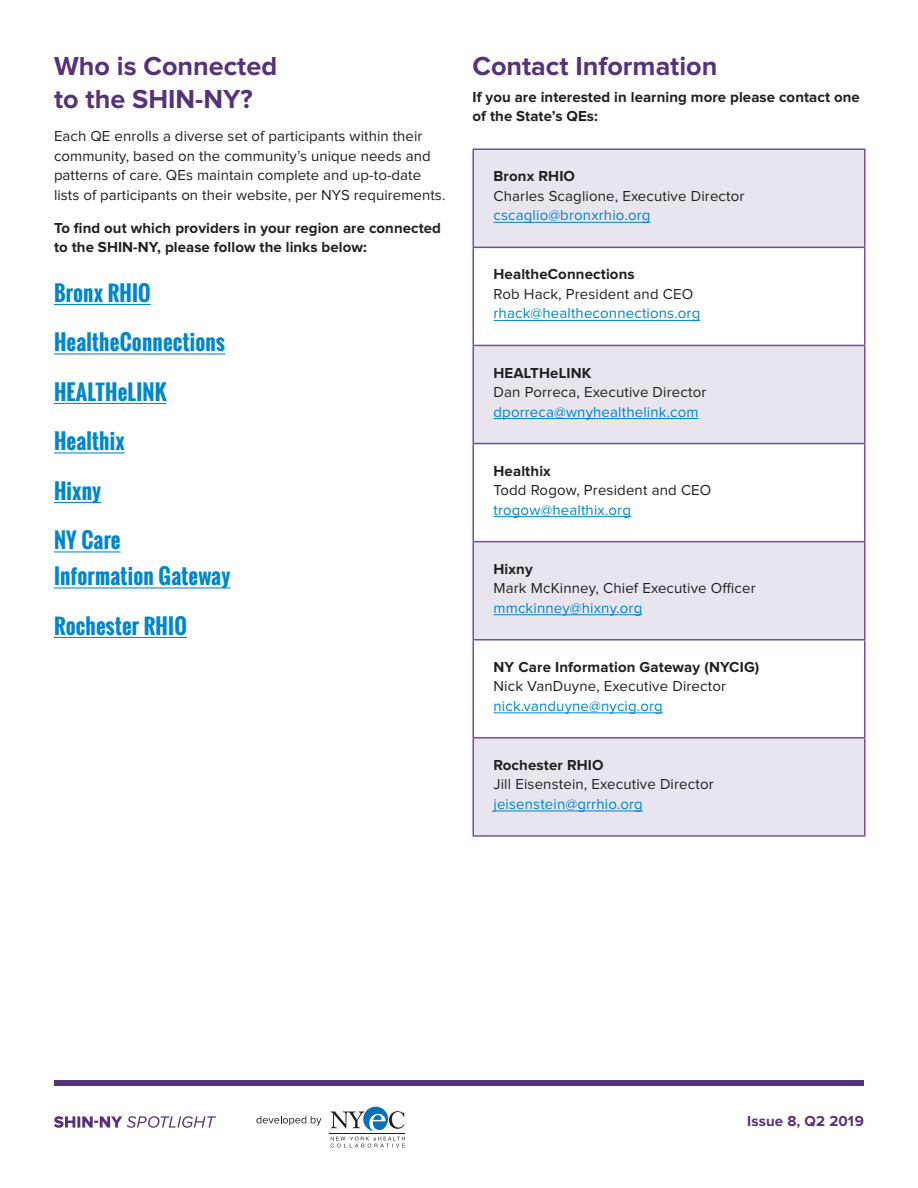
<style>
.page{position:relative;width:918px;height:1188px;background:#fff}
.page>*{position:absolute;margin:0;border:0;box-sizing:border-box;transform-origin:0 0}
.t1{font:700 27px/33px "Proxima Nova";color:#553279}
.t2{font:700 21px/36px "Oswald";letter-spacing:.01em;color:#0086cc}
.t3{font:15px/19.5px "Proxima Nova";letter-spacing:.005em;color:#231f20}
.t4{font:700 15px/19.5px "Proxima Nova";letter-spacing:.005em;color:#231f20}
.t5{font:15px "Proxima Nova";letter-spacing:.01em;color:#0086cc}
.t6{font:700 15px "Proxima Nova";letter-spacing:.01em;color:#553279}
</style>
<div class="page">
<svg style="left:54px;top:1116px;width:162px;height:12px"></svg>
<hr style="left:330px;top:1134px;width:75px;height:1px;background:#231f20">
<svg style="left:331px;top:1107px;width:74px;height:24px"></svg>
<svg style="left:331px;top:1137px;width:74px;height:11px"></svg>
<svg style="left:256px;top:1116px;width:65px;height:10px"></svg>
<div style="left:54px;top:1080px;width:810px;height:5px;background:#553279"></div>
<hr style="left:54px;top:304px;width:97px;height:1px;background:#0086cc">
<hr style="left:54px;top:353px;width:171px;height:1px;background:#0086cc">
<hr style="left:54px;top:403px;width:113px;height:1px;background:#0086cc">
<hr style="left:54px;top:452px;width:71px;height:1px;background:#0086cc">
<hr style="left:54px;top:502px;width:47px;height:1px;background:#0086cc">
<hr style="left:54px;top:551px;width:67px;height:1px;background:#0086cc">
<hr style="left:54px;top:587px;width:177px;height:1px;background:#0086cc">
<hr style="left:54px;top:637px;width:133px;height:1px;background:#0086cc">
<svg style="left:474px;top:150px;width:390px;height:685px;fill:#e9e5ef"></svg>
<hr style="left:472px;top:148px;width:394px;height:2px;background:#725092">
<hr style="left:472px;top:150px;width:2px;height:97px;background:#725092">
<hr style="left:864px;top:150px;width:2px;height:97px;background:#725092">
<hr style="left:472px;top:247px;width:394px;height:1px;background:#725092">
<hr style="left:472px;top:248px;width:2px;height:97px;background:#725092">
<hr style="left:864px;top:248px;width:2px;height:97px;background:#725092">
<hr style="left:472px;top:444px;width:2px;height:97px;background:#725092">
<hr style="left:864px;top:444px;width:2px;height:97px;background:#725092">
<hr style="left:472px;top:640px;width:2px;height:97px;background:#725092">
<hr style="left:864px;top:640px;width:2px;height:97px;background:#725092">
<hr style="left:472px;top:345px;width:394px;height:1px;background:#725092">
<hr style="left:472px;top:346px;width:2px;height:97px;background:#725092">
<hr style="left:864px;top:346px;width:2px;height:97px;background:#725092">
<hr style="left:472px;top:443px;width:394px;height:1px;background:#725092">
<hr style="left:472px;top:541px;width:394px;height:1px;background:#725092">
<hr style="left:472px;top:542px;width:2px;height:97px;background:#725092">
<hr style="left:864px;top:542px;width:2px;height:97px;background:#725092">
<hr style="left:472px;top:639px;width:394px;height:1px;background:#725092">
<hr style="left:472px;top:737px;width:394px;height:2px;background:#725092">
<hr style="left:472px;top:739px;width:2px;height:96px;background:#725092">
<hr style="left:864px;top:739px;width:2px;height:96px;background:#725092">
<hr style="left:472px;top:835px;width:394px;height:2px;background:#725092">
<hr style="left:494px;top:222px;width:156px;height:1px;background:#0086cc">
<hr style="left:494px;top:320px;width:206px;height:1px;background:#0086cc">
<hr style="left:494px;top:418px;width:205px;height:1px;background:#0086cc">
<hr style="left:494px;top:516px;width:137px;height:1px;background:#0086cc">
<hr style="left:494px;top:614px;width:148px;height:1px;background:#0086cc">
<hr style="left:494px;top:713px;width:169px;height:1px;background:#0086cc">
<hr style="left:494px;top:811px;width:149px;height:1px;background:#0086cc">
<h1 class="t1" style="left:54px;top:51px;width:225px">Who is Connected to the SHIN-NY?</h1>
<p class="t3" style="left:54px;top:127px;width:393px">Each QE enrolls a diverse set of participants within their community, based on the community’s unique needs and patterns of care. QEs maintain complete and up-to-date lists of participants on their website, per NYS requirements.</p>
<p class="t4" style="left:54px;top:219px;width:389px">To find out which providers in your region are connected to the SHIN-NY, please follow the links below:</p>
<h2 class="t2" style="left:54px;top:275px;width:98px">Bronx RHIO</h2>
<h2 class="t2" style="left:54px;top:325px;width:172px">HealtheConnections</h2>
<h2 class="t2" style="left:54px;top:374px;width:114px">HEALTHeLINK</h2>
<h2 class="t2" style="left:54px;top:424px;width:72px">Healthix</h2>
<h2 class="t2" style="left:54px;top:473px;width:49px">Hixny</h2>
<h2 class="t2" style="left:54px;top:523px;width:178px">NY Care<br>Information Gateway</h2>
<h2 class="t2" style="left:54px;top:608px;width:134px">Rochester RHIO</h2>
<h1 class="t1" style="left:472px;top:51px;width:246px">Contact Information</h1>
<p class="t4" style="left:472px;top:87px;width:389px">If you are interested in learning more please contact one of the State’s QEs:</p>
<p class="t4" style="left:494px;top:167px;width:83px">Bronx RHIO</p>
<p class="t3" style="left:494px;top:187px;width:252px">Charles Scaglione, Executive Director</p>
<p class="t5" style="left:494px;top:208px;width:158px">cscaglio@bronxrhio.org</p>
<p class="t4" style="left:494px;top:265px;width:143px">HealtheConnections</p>
<p class="t3" style="left:494px;top:285px;width:201px">Rob Hack, President and CEO</p>
<p class="t5" style="left:494px;top:307px;width:208px">rhack@healtheconnections.org</p>
<p class="t4" style="left:494px;top:363px;width:99px">HEALTHeLINK</p>
<p class="t3" style="left:494px;top:383px;width:214px">Dan Porreca, Executive Director</p>
<p class="t5" style="left:494px;top:405px;width:207px">dporreca@wnyhealthelink.com</p>
<p class="t4" style="left:494px;top:462px;width:59px">Healthix</p>
<p class="t3" style="left:494px;top:481px;width:219px">Todd Rogow, President and CEO</p>
<p class="t5" style="left:494px;top:503px;width:139px">trogow@healthix.org</p>
<p class="t4" style="left:494px;top:560px;width:41px">Hixny</p>
<p class="t3" style="left:494px;top:579px;width:264px">Mark McKinney, Chief Executive Officer</p>
<p class="t5" style="left:494px;top:601px;width:150px">mmckinney@hixny.org</p>
<p class="t4" style="left:494px;top:658px;width:267px">NY Care Information Gateway (NYCIG)</p>
<p class="t3" style="left:494px;top:677px;width:234px">Nick VanDuyne, Executive Director</p>
<p class="t5" style="left:494px;top:699px;width:171px">nick.vanduyne@nycig.org</p>
<p class="t4" style="left:494px;top:756px;width:112px">Rochester RHIO</p>
<p class="t3" style="left:494px;top:775px;width:222px">Jill Eisenstein, Executive Director</p>
<p class="t5" style="left:494px;top:797px;width:151px">jeisenstein@grrhio.org</p>
<p class="t6" style="left:747px;top:1114px;width:118px">Issue 8, Q2 2019</p>
</div>
